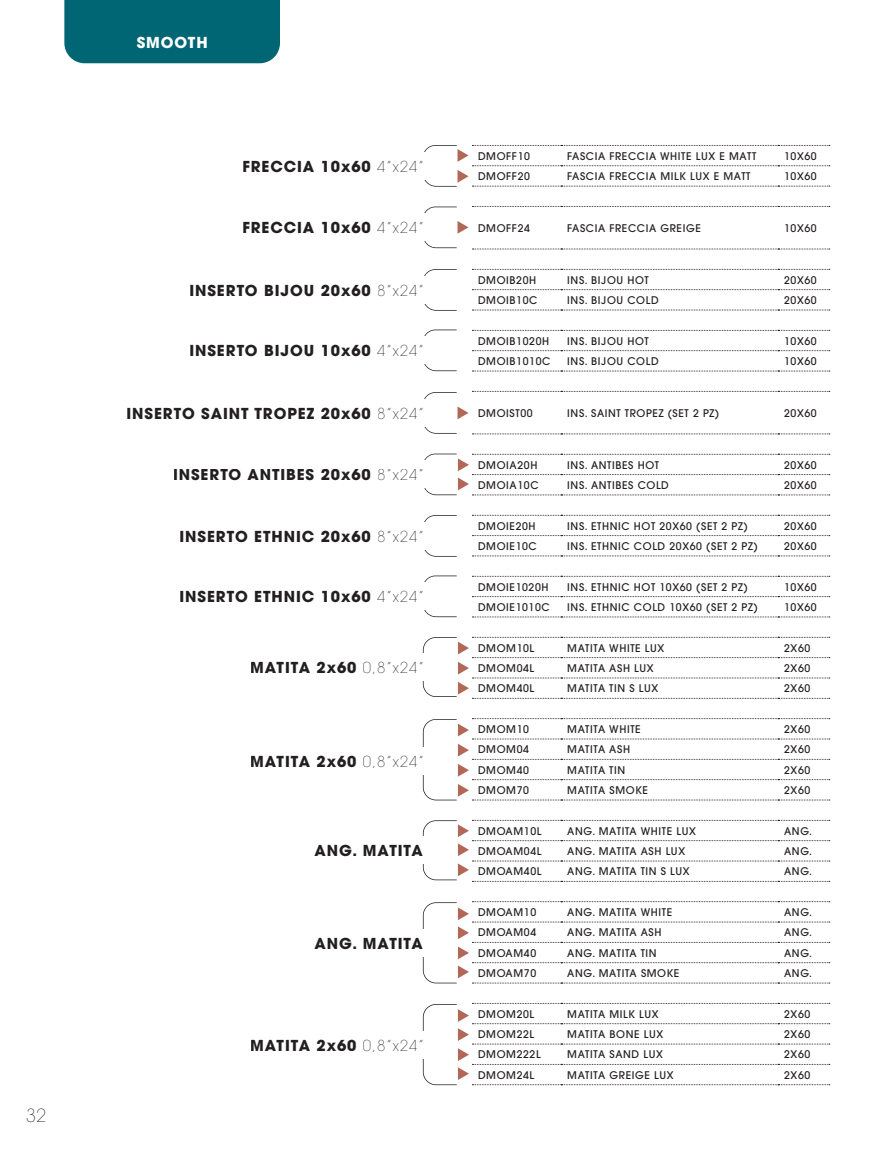
<style>
.page{position:relative;width:893px;height:1149px;background:#fff}
.page>*{position:absolute;margin:0;border:0;box-sizing:border-box;transform-origin:0 0}
.t1{font:200 18px "ITC Avant Garde Pro";color:#231f20}
.t2{font:700 15px "Avant Garde";letter-spacing:.06em;color:#231f20}
.t3{font:700 15px "Avant Garde";letter-spacing:.06em;color:#fff}
.t4{font:500 10.5px "Avant Garde";letter-spacing:.06em;color:#231f20}
.s1{font-weight:200}
</style>
<div class="page">
<svg style="left:472px;top:269px;width:358px;height:1px"></svg>
<svg style="left:472px;top:289px;width:358px;height:1px"></svg>
<svg style="left:472px;top:309px;width:358px;height:1px"></svg>
<svg style="left:472px;top:330px;width:358px;height:1px"></svg>
<svg style="left:472px;top:350px;width:358px;height:1px"></svg>
<svg style="left:472px;top:370px;width:358px;height:1px"></svg>
<svg style="left:472px;top:514px;width:358px;height:1px"></svg>
<svg style="left:472px;top:535px;width:358px;height:1px"></svg>
<svg style="left:472px;top:555px;width:358px;height:1px"></svg>
<svg style="left:472px;top:575px;width:358px;height:1px"></svg>
<svg style="left:472px;top:596px;width:358px;height:1px"></svg>
<svg style="left:472px;top:616px;width:358px;height:1px"></svg>
<svg style="left:424px;top:269px;width:33px;height:41px"></svg>
<div style="left:409px;top:276px;width:27px;height:27px;background:#fff"></div>
<svg style="left:424px;top:329px;width:33px;height:42px"></svg>
<div style="left:409px;top:336px;width:27px;height:28px;background:#fff"></div>
<svg style="left:424px;top:515px;width:33px;height:41px"></svg>
<div style="left:409px;top:522px;width:27px;height:27px;background:#fff"></div>
<svg style="left:424px;top:575px;width:33px;height:42px"></svg>
<div style="left:409px;top:582px;width:27px;height:28px;background:#fff"></div>
<svg style="left:424px;top:145px;width:406px;height:42px"></svg>
<div style="left:409px;top:152px;width:27px;height:27px;background:#fff"></div>
<svg style="left:424px;top:206px;width:406px;height:43px"></svg>
<div style="left:409px;top:213px;width:27px;height:28px;background:#fff"></div>
<svg style="left:424px;top:391px;width:406px;height:43px"></svg>
<div style="left:409px;top:399px;width:27px;height:27px;background:#fff"></div>
<svg style="left:424px;top:453px;width:406px;height:42px"></svg>
<div style="left:409px;top:460px;width:27px;height:28px;background:#fff"></div>
<svg style="left:423px;top:819px;width:407px;height:62px"></svg>
<div style="left:409px;top:836px;width:27px;height:27px;background:#fff"></div>
<svg style="left:423px;top:901px;width:407px;height:82px"></svg>
<div style="left:409px;top:928px;width:27px;height:28px;background:#fff"></div>
<svg style="left:423px;top:1002px;width:407px;height:82px"></svg>
<div style="left:409px;top:1030px;width:27px;height:27px;background:#fff"></div>
<svg style="left:423px;top:718px;width:407px;height:82px"></svg>
<svg style="left:423px;top:636px;width:407px;height:62px"></svg>
<div style="left:64px;top:0;width:216px;height:63px;background:#006673"></div>
<h1 class="t1" style="left:26px;top:1103px;width:21px">32</h1>
<h2 class="t3" style="left:137px;top:32px;width:72px">SMOOTH</h2>
<h2 class="t2" style="left:242px;top:156px;width:183px">FRECCIA 10x60 <span class="s1">4”x24”</span></h2>
<h2 class="t2" style="left:242px;top:218px;width:183px">FRECCIA 10x60 <span class="s1">4”x24”</span></h2>
<h2 class="t2" style="left:189px;top:280px;width:236px">INSERTO BIJOU 20x60 <span class="s1">8”x24”</span></h2>
<h2 class="t2" style="left:189px;top:341px;width:236px">INSERTO BIJOU 10x60 <span class="s1">4”x24”</span></h2>
<h2 class="t2" style="left:126px;top:403px;width:299px">INSERTO SAINT TROPEZ 20x60 <span class="s1">8”x24”</span></h2>
<h2 class="t2" style="left:173px;top:465px;width:252px">INSERTO ANTIBES 20x60 <span class="s1">8”x24”</span></h2>
<h2 class="t2" style="left:180px;top:526px;width:246px">INSERTO ETHNIC 20x60 <span class="s1">8”x24”</span></h2>
<h2 class="t2" style="left:180px;top:587px;width:246px">INSERTO ETHNIC 10x60 <span class="s1">4”x24”</span></h2>
<h2 class="t2" style="left:250px;top:657px;width:175px">MATITA 2x60 <span class="s1">0,8”x24”</span></h2>
<h2 class="t2" style="left:250px;top:751px;width:175px">MATITA 2x60 <span class="s1">0,8”x24”</span></h2>
<h2 class="t2" style="left:314px;top:840px;width:110px">ANG. MATITA</h2>
<h2 class="t2" style="left:314px;top:933px;width:110px">ANG. MATITA</h2>
<h2 class="t2" style="left:250px;top:1034px;width:175px">MATITA 2x60 <span class="s1">0,8”x24”</span></h2>
<p class="t4" style="left:478px;top:149px;width:53px">DMOFF10</p>
<p class="t4" style="left:567px;top:149px;width:190px">FASCIA FRECCIA WHITE LUX E MATT</p>
<p class="t4" style="left:784px;top:149px;width:34px">10X60</p>
<p class="t4" style="left:478px;top:170px;width:53px">DMOFF20</p>
<p class="t4" style="left:567px;top:170px;width:185px">FASCIA FRECCIA MILK LUX E MATT</p>
<p class="t4" style="left:784px;top:170px;width:34px">10X60</p>
<p class="t4" style="left:478px;top:221px;width:53px">DMOFF24</p>
<p class="t4" style="left:567px;top:221px;width:135px">FASCIA FRECCIA GREIGE</p>
<p class="t4" style="left:784px;top:221px;width:34px">10X60</p>
<p class="t4" style="left:478px;top:273px;width:60px">DMOIB20H</p>
<p class="t4" style="left:567px;top:273px;width:83px">INS. BIJOU HOT</p>
<p class="t4" style="left:784px;top:273px;width:34px">20X60</p>
<p class="t4" style="left:478px;top:293px;width:61px">DMOIB10C</p>
<p class="t4" style="left:567px;top:293px;width:93px">INS. BIJOU COLD</p>
<p class="t4" style="left:784px;top:293px;width:34px">20X60</p>
<p class="t4" style="left:478px;top:334px;width:73px">DMOIB1020H</p>
<p class="t4" style="left:567px;top:334px;width:83px">INS. BIJOU HOT</p>
<p class="t4" style="left:784px;top:334px;width:34px">10X60</p>
<p class="t4" style="left:478px;top:354px;width:74px">DMOIB1010C</p>
<p class="t4" style="left:567px;top:354px;width:93px">INS. BIJOU COLD</p>
<p class="t4" style="left:784px;top:354px;width:34px">10X60</p>
<p class="t4" style="left:478px;top:406px;width:56px">DMOIST00</p>
<p class="t4" style="left:567px;top:406px;width:153px">INS. SAINT TROPEZ (SET 2 PZ)</p>
<p class="t4" style="left:784px;top:406px;width:34px">20X60</p>
<p class="t4" style="left:478px;top:458px;width:61px">DMOIA20H</p>
<p class="t4" style="left:567px;top:458px;width:93px">INS. ANTIBES HOT</p>
<p class="t4" style="left:784px;top:458px;width:34px">20X60</p>
<p class="t4" style="left:478px;top:478px;width:62px">DMOIA10C</p>
<p class="t4" style="left:567px;top:478px;width:103px">INS. ANTIBES COLD</p>
<p class="t4" style="left:784px;top:478px;width:34px">20X60</p>
<p class="t4" style="left:478px;top:519px;width:59px">DMOIE20H</p>
<p class="t4" style="left:567px;top:519px;width:182px">INS. ETHNIC HOT 20X60 (SET 2 PZ)</p>
<p class="t4" style="left:784px;top:519px;width:34px">20X60</p>
<p class="t4" style="left:478px;top:539px;width:60px">DMOIE10C</p>
<p class="t4" style="left:567px;top:539px;width:192px">INS. ETHNIC COLD 20X60 (SET 2 PZ)</p>
<p class="t4" style="left:784px;top:539px;width:34px">20X60</p>
<p class="t4" style="left:478px;top:580px;width:72px">DMOIE1020H</p>
<p class="t4" style="left:567px;top:580px;width:182px">INS. ETHNIC HOT 10X60 (SET 2 PZ)</p>
<p class="t4" style="left:784px;top:580px;width:34px">10X60</p>
<p class="t4" style="left:478px;top:600px;width:73px">DMOIE1010C</p>
<p class="t4" style="left:567px;top:600px;width:192px">INS. ETHNIC COLD 10X60 (SET 2 PZ)</p>
<p class="t4" style="left:784px;top:600px;width:34px">10X60</p>
<p class="t4" style="left:478px;top:641px;width:58px">DMOM10L</p>
<p class="t4" style="left:567px;top:641px;width:99px">MATITA WHITE LUX</p>
<p class="t4" style="left:784px;top:641px;width:28px">2X60</p>
<p class="t4" style="left:478px;top:661px;width:58px">DMOM04L</p>
<p class="t4" style="left:567px;top:661px;width:88px">MATITA ASH LUX</p>
<p class="t4" style="left:784px;top:661px;width:28px">2X60</p>
<p class="t4" style="left:478px;top:681px;width:58px">DMOM40L</p>
<p class="t4" style="left:567px;top:681px;width:92px">MATITA TIN S LUX</p>
<p class="t4" style="left:784px;top:681px;width:28px">2X60</p>
<p class="t4" style="left:478px;top:722px;width:52px">DMOM10</p>
<p class="t4" style="left:567px;top:722px;width:75px">MATITA WHITE</p>
<p class="t4" style="left:784px;top:722px;width:28px">2X60</p>
<p class="t4" style="left:478px;top:742px;width:52px">DMOM04</p>
<p class="t4" style="left:567px;top:742px;width:64px">MATITA ASH</p>
<p class="t4" style="left:784px;top:742px;width:28px">2X60</p>
<p class="t4" style="left:478px;top:763px;width:52px">DMOM40</p>
<p class="t4" style="left:567px;top:763px;width:59px">MATITA TIN</p>
<p class="t4" style="left:784px;top:763px;width:28px">2X60</p>
<p class="t4" style="left:478px;top:783px;width:52px">DMOM70</p>
<p class="t4" style="left:567px;top:783px;width:82px">MATITA SMOKE</p>
<p class="t4" style="left:784px;top:783px;width:28px">2X60</p>
<p class="t4" style="left:478px;top:824px;width:65px">DMOAM10L</p>
<p class="t4" style="left:567px;top:824px;width:130px">ANG. MATITA WHITE LUX</p>
<p class="t4" style="left:784px;top:824px;width:30px">ANG.</p>
<p class="t4" style="left:478px;top:844px;width:65px">DMOAM04L</p>
<p class="t4" style="left:567px;top:844px;width:119px">ANG. MATITA ASH LUX</p>
<p class="t4" style="left:784px;top:844px;width:30px">ANG.</p>
<p class="t4" style="left:478px;top:864px;width:65px">DMOAM40L</p>
<p class="t4" style="left:567px;top:864px;width:124px">ANG. MATITA TIN S LUX</p>
<p class="t4" style="left:784px;top:864px;width:30px">ANG.</p>
<p class="t4" style="left:478px;top:905px;width:60px">DMOAM10</p>
<p class="t4" style="left:567px;top:905px;width:106px">ANG. MATITA WHITE</p>
<p class="t4" style="left:784px;top:905px;width:30px">ANG.</p>
<p class="t4" style="left:478px;top:925px;width:60px">DMOAM04</p>
<p class="t4" style="left:567px;top:925px;width:96px">ANG. MATITA ASH</p>
<p class="t4" style="left:784px;top:925px;width:30px">ANG.</p>
<p class="t4" style="left:478px;top:946px;width:60px">DMOAM40</p>
<p class="t4" style="left:567px;top:946px;width:91px">ANG. MATITA TIN</p>
<p class="t4" style="left:784px;top:946px;width:30px">ANG.</p>
<p class="t4" style="left:478px;top:966px;width:60px">DMOAM70</p>
<p class="t4" style="left:567px;top:966px;width:114px">ANG. MATITA SMOKE</p>
<p class="t4" style="left:784px;top:966px;width:30px">ANG.</p>
<p class="t4" style="left:478px;top:1007px;width:58px">DMOM20L</p>
<p class="t4" style="left:567px;top:1007px;width:93px">MATITA MILK LUX</p>
<p class="t4" style="left:784px;top:1007px;width:28px">2X60</p>
<p class="t4" style="left:478px;top:1027px;width:58px">DMOM22L</p>
<p class="t4" style="left:567px;top:1027px;width:97px">MATITA BONE LUX</p>
<p class="t4" style="left:784px;top:1027px;width:28px">2X60</p>
<p class="t4" style="left:478px;top:1047px;width:64px">DMOM222L</p>
<p class="t4" style="left:567px;top:1047px;width:97px">MATITA SAND LUX</p>
<p class="t4" style="left:784px;top:1047px;width:28px">2X60</p>
<p class="t4" style="left:478px;top:1068px;width:58px">DMOM24L</p>
<p class="t4" style="left:567px;top:1068px;width:108px">MATITA GREIGE LUX</p>
<p class="t4" style="left:784px;top:1068px;width:28px">2X60</p>
</div>
